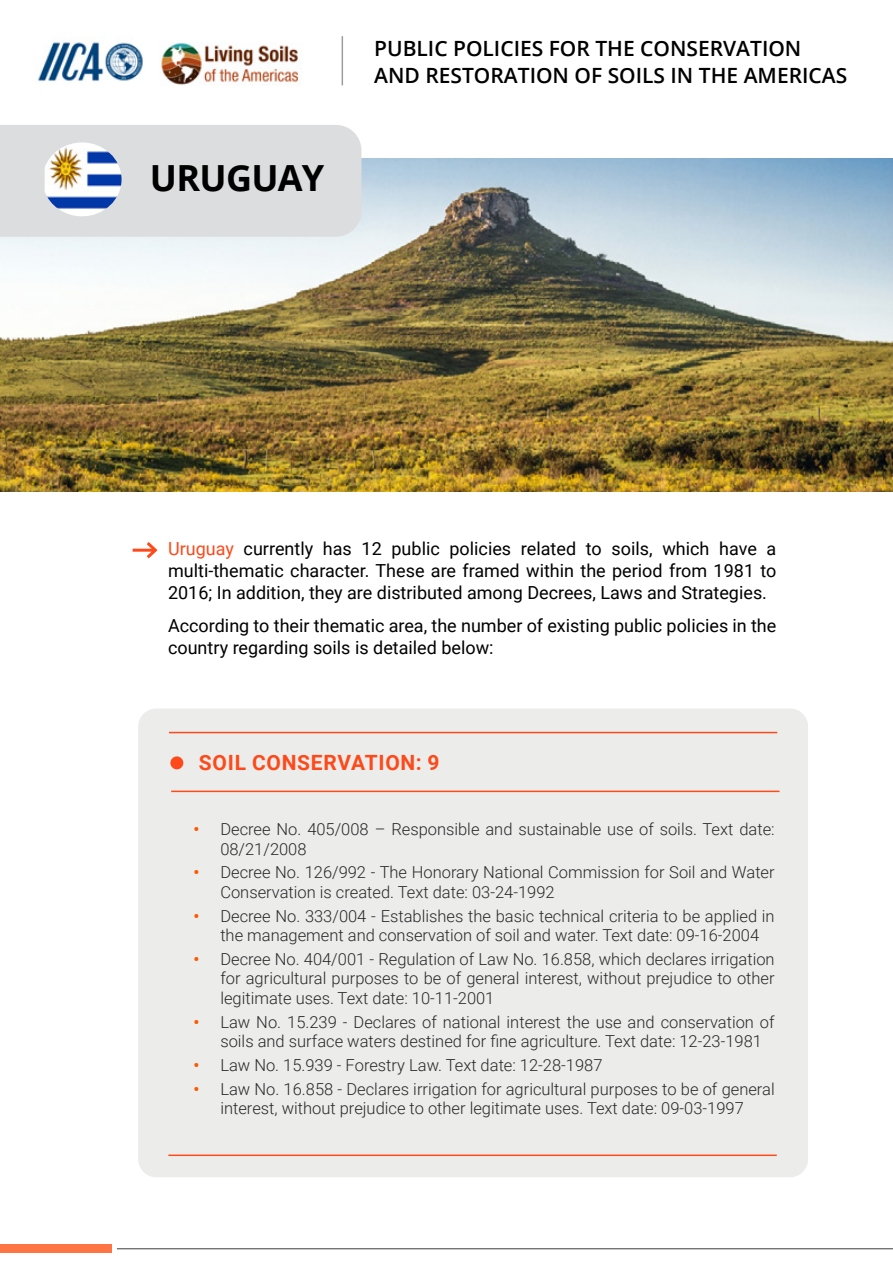
<style>
.page{position:relative;width:893px;height:1263px;background:#fff}
.page>*{position:absolute;margin:0;border:0;box-sizing:border-box;transform-origin:0 0}
.t1{font:700 36px "Open Sans";letter-spacing:-.02em;color:#000}
.t2{font:600 21px/27px "Open Sans";color:#000}
.t3{font:700 21px "Roboto";letter-spacing:.035em;color:#fe491a}
.t4{font:18px/21.6px "Roboto";color:#000;text-align:justify}
.t5{font:300 16.5px/19.5px "Roboto";color:#292829}
.s1{color:#fe491a}
.s2{font-weight:700;color:#ff5700}
</style>
<div class="page">
<hr style="left:117px;top:1248px;width:776px;height:1px;background:#3e3e3e">
<div style="left:0;top:1244px;width:112px;height:8px;background:#fe7443"></div>
<img style="left:160px;top:43px;width:142px;height:42px">
<img style="left:38px;top:42px;width:105px;height:39px">
<hr style="left:342px;top:36px;width:1px;height:49px;background:#000">
<img style="left:0;top:159px;width:893px;height:332px">
<div style="left:0;top:125px;width:361px;height:112px;background:#dcddde"></div>
<hr style="left:133px;top:549px;width:22px;height:3px;background:#fe491a">
<svg style="left:143px;top:542px;width:15px;height:17px"></svg>
<img style="left:45px;top:142px;width:77px;height:74px">
<div style="left:138px;top:708px;width:670px;height:469px;background:#ececeb;border-radius:18px"></div>
<hr style="left:171px;top:791px;width:608px;height:1px;background:#fe491a">
<hr style="left:168px;top:1154px;width:609px;height:2px;background:#fe491a">
<hr style="left:169px;top:732px;width:608px;height:1px;background:#fe491a">
<div style="left:170px;top:756px;width:13px;height:13px;background:#fe491a;border-radius:50%"></div>
<h1 class="t1" style="left:150px;top:153px;width:176px">URUGUAY</h1>
<p class="t2" style="left:374px;top:35px;width:475px">PUBLIC POLICIES FOR THE CONSERVATION<br>AND RESTORATION OF SOILS IN THE AMERICAS</p>
<p class="t4" style="left:168px;top:538px;width:610px"><span class="s1">Uruguay</span> currently has 12 public policies related to soils, which have a multi-thematic character. These are framed within the period from 1981 to 2016; In addition, they are distributed among Decrees, Laws and Strategies.</p>
<p class="t4" style="left:168px;top:614px;width:610px">According to their thematic area, the number of existing public policies in the country regarding soils is detailed below:</p>
<p class="t3" style="left:199px;top:748px;width:242px">SOIL CONSERVATION: 9</p>
<p class="t5" style="left:220px;top:819px;width:556px;text-indent:-27px"><span class="s2">•</span> Decree No. 405/008 – Responsible and sustainable use of soils. Text date:<br>08/21/2008</p>
<p class="t5" style="left:220px;top:862px;width:556px;text-indent:-27px"><span class="s2">•</span> Decree No. 126/992 - The Honorary National Commission for Soil and Water<br>Conservation is created. Text date: 03-24-1992</p>
<p class="t5" style="left:220px;top:905px;width:556px;text-indent:-27px"><span class="s2">•</span> Decree No. 333/004 - Establishes the basic technical criteria to be applied in the management and conservation of soil and water. Text date: 09-16-2004</p>
<p class="t5" style="left:220px;top:948px;width:556px;text-align:justify;text-indent:-27px"><span class="s2">•</span> Decree No. 404/001 - Regulation of Law No. 16.858, which declares irrigation for agricultural purposes to be of general interest, without prejudice to other legitimate uses. Text date: 10-11-2001</p>
<p class="t5" style="left:220px;top:1011px;width:556px;text-indent:-27px"><span class="s2">•</span> Law No. 15.239 - Declares of national interest the use and conservation of soils and surface waters destined for fine agriculture. Text date: 12-23-1981</p>
<p class="t5" style="left:193px;top:1055px;width:411px"><span class="s2">•</span> Law No. 15.939 - Forestry Law. Text date: 12-28-1987</p>
<p class="t5" style="left:193px;top:1078px;width:583px;text-align:center"><span class="s2">•</span> Law No. 16.858 - Declares irrigation for agricultural purposes to be of general interest, without prejudice to other legitimate uses. Text date: 09-03-1997</p>
</div>
